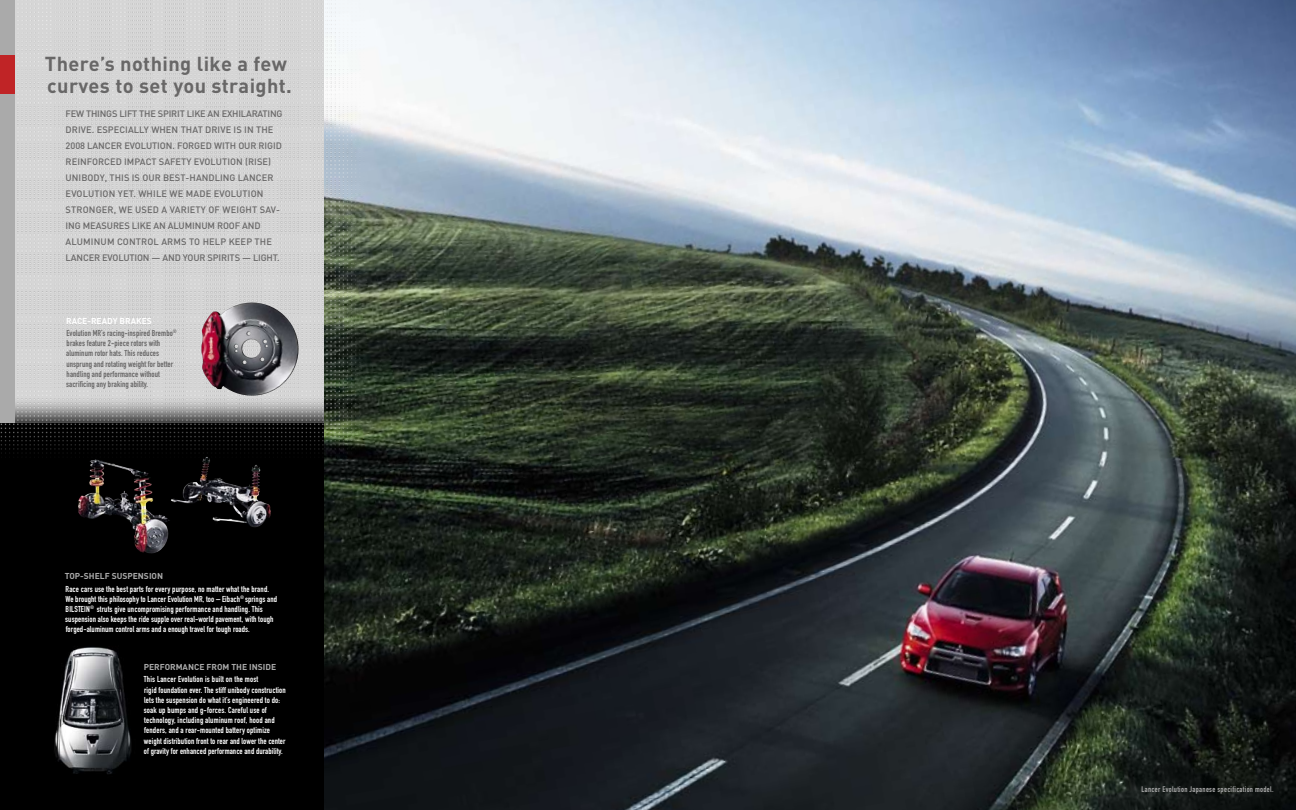
<style>
.page{position:relative;width:1296px;height:810px;background:#fff}
.page>*{position:absolute;margin:0;border:0;box-sizing:border-box;transform-origin:0 0}
.t1{font:700 20px/22px "DIN";letter-spacing:.02em;color:#686767}
.t2{font:500 9.2px/16px "DIN";letter-spacing:.005em;color:#686767}
.t3{font:8.5px/10.2px "DIN Engschrift";letter-spacing:.015em;color:#fff}
.t4{font:8.5px/10.2px "DIN Engschrift";letter-spacing:.01em;color:#686767}
.t5{font:700 8.5px "DIN";color:#aaa}
.t6{font:700 8.5px "DIN";color:#fff}
.t7{font:8px "DIN Engschrift";letter-spacing:.04em;color:#aaa}
</style>
<div class="page">
<img style="left:324px;top:0;width:972px;height:810px">
<div style="left:0;top:413px;width:324px;height:397px;background:#000"></div>
<img style="left:115px;top:486px;width:55px;height:68px">
<img style="left:0;top:0;width:365px;height:486px">
<div style="left:0;top:0;width:14px;height:422px;background:#aaa"></div>
<div style="left:0;top:55px;width:14px;height:39px;background:#c02426"></div>
<img style="left:201px;top:299px;width:101px;height:98px">
<img style="left:54px;top:647px;width:77px;height:127px">
<h1 class="t1" style="left:45px;top:52px;width:249px">There’s nothing like a few curves to set you straight.</h1>
<p class="t2" style="left:66px;top:106px;width:218px">FEW THINGS LIFT THE SPIRIT LIKE AN EXHILARATING DRIVE. ESPECIALLY WHEN THAT DRIVE IS IN THE 2008 LANCER EVOLUTION. FORGED WITH OUR RIGID REINFORCED IMPACT SAFETY EVOLUTION (RISE</p>
<p class="t2" style="left:66px;top:154px;width:216px;text-indent:203px">)<br>UNIBODY, THIS IS OUR BEST-HANDLING LANCER EVOLUTION YET. WHILE WE MADE EVOLUTION STRONGER, WE USED A VARIETY OF WEIGHT SAV-ING MEASURES LIKE AN ALUMINUM ROOF AND ALUMINUM CONTROL ARMS TO HELP KEEP THE LANCER EVOLUTION — AND YOUR SPIRITS — LIGHT.</p>
<p class="t6" style="left:66px;top:315px;width:82px">RACE-READY BRAKES</p>
<p class="t4" style="left:66px;top:328px;width:112px">Evolution MR’s racing-inspired Brembo<sup>® </sup>brakes feature 2-piece rotors with aluminum rotor hats. This reduces unsprung and rotating weight for better handling and performance without sacrificing any braking ability.</p>
<p class="t5" style="left:65px;top:571px;width:100px">Top-shelf Suspension</p>
<p class="t3" style="left:65px;top:584px;width:213px">Race cars use the best parts for every purpose, no matter what the brand.<br>We brought this philosophy to Lancer Evolution MR, too – Eibach<sup>®</sup> springs and Bilstein<sup>®</sup> struts give uncompromising performance and handling. This suspension also keeps the ride supple over real-world pavement, with tough forged-aluminum control arms and a enough travel for tough roads.</p>
<p class="t5" style="left:144px;top:661px;width:111px">PERFORMANCE FROM THE INSI</p>
<p class="t5" style="left:265px;top:661px;width:11px">DE</p>
<p class="t3" style="left:144px;top:674px;width:144px">This Lancer Evolution is built on the most<br>rigid foundation ever. The stiff unibody construction lets the suspension do what it’s engineered to do: soak up bumps and g-forces. Careful use of technology, including aluminum roof, hood and fenders, and a rear-mounted battery optimize weight distribution front to rear and lower the center of gravity for enhanced performance and durability.</p>
<p class="t7" style="left:1142px;top:785px;width:133px">Lancer Evolution Japanese specification model.</p>
</div>
